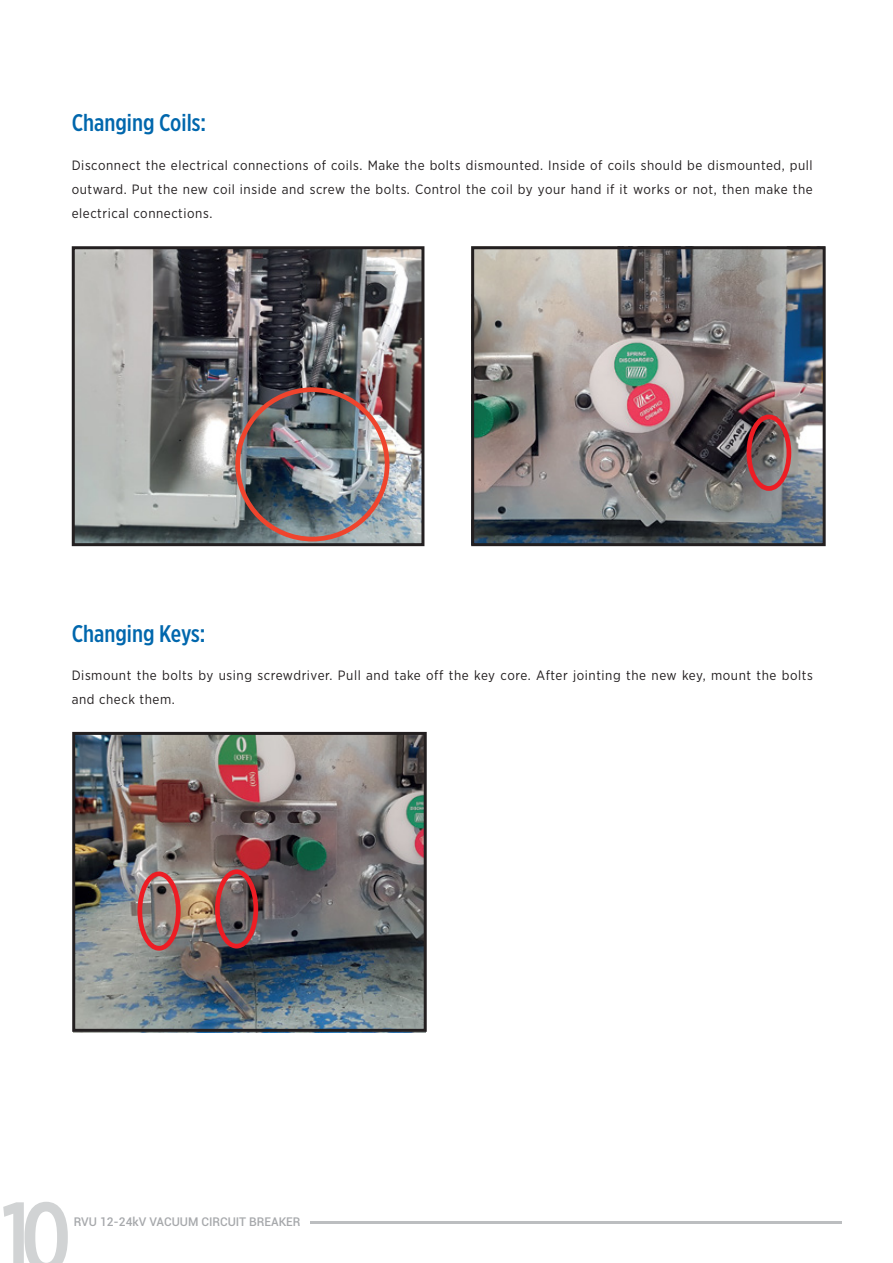
<style>
.page{position:relative;width:893px;height:1263px;background:#fff}
.page>*{position:absolute;margin:0;border:0;box-sizing:border-box;transform-origin:0 0}
.t1{font:500 98.4px "Gotham X Narrow";color:#d1d3d4}
.t2{font:500 24px "Gotham X Narrow";color:#0067ad}
.t3{font:13.5px/24px "Gotham Narrow";letter-spacing:.04em;color:#231f20;text-align:justify}
.t4{font:500 12px "Roboto";color:#a7a9ac}
</style>
<div class="page">
<hr style="left:311px;top:1221px;width:531px;height:3px;background:#bcbec0">
<img style="left:475px;top:250px;width:347px;height:292px">
<img style="left:76px;top:736px;width:347px;height:292px">
<div style="left:137px;top:871px;width:44px;height:80px;border:5px solid #ed1d24;border-radius:50%"></div>
<div style="left:215px;top:869px;width:43px;height:79px;border:5px solid #ed1d24;border-radius:50%"></div>
<div style="left:747px;top:414px;width:44px;height:77px;border:5px solid #ed1d24;border-radius:50%"></div>
<img style="left:76px;top:250px;width:344px;height:292px">
<div style="left:72px;top:246px;width:352px;height:300px;border:3px solid #231f20"></div>
<div style="left:235px;top:387px;width:154px;height:154px;border:5px solid #ef442d;border-radius:50%"></div>
<div style="left:72px;top:732px;width:355px;height:300px;border:3px solid #231f20"></div>
<div style="left:471px;top:246px;width:355px;height:300px;border:3px solid #231f20"></div>
<h2 class="t2" style="left:72px;top:108px;width:136px">Changing Coils:</h2>
<p class="t3" style="left:72px;top:153px;width:742px">Disconnect the electrical connections of coils. Make the bolts dismounted. Inside of coils should be dismounted, pull outward. Put the new coil inside and screw the bolts. Control the coil by your hand if it works or not, then make the electrical connections.</p>
<h2 class="t2" style="left:72px;top:619px;width:135px">Changing Keys:</h2>
<p class="t3" style="left:72px;top:662px;width:743px">Dismount the bolts by using screwdriver. Pull and take off the key core. After jointing the new key, mount the bolts and check them.</p>
<h1 class="t1" style="left:1px;top:1177px;width:72px">10</h1>
<p class="t4" style="left:74px;top:1213px;width:228px">RVU 12-24kV VACUUM CIRCUIT BREAKER</p>
</div>
